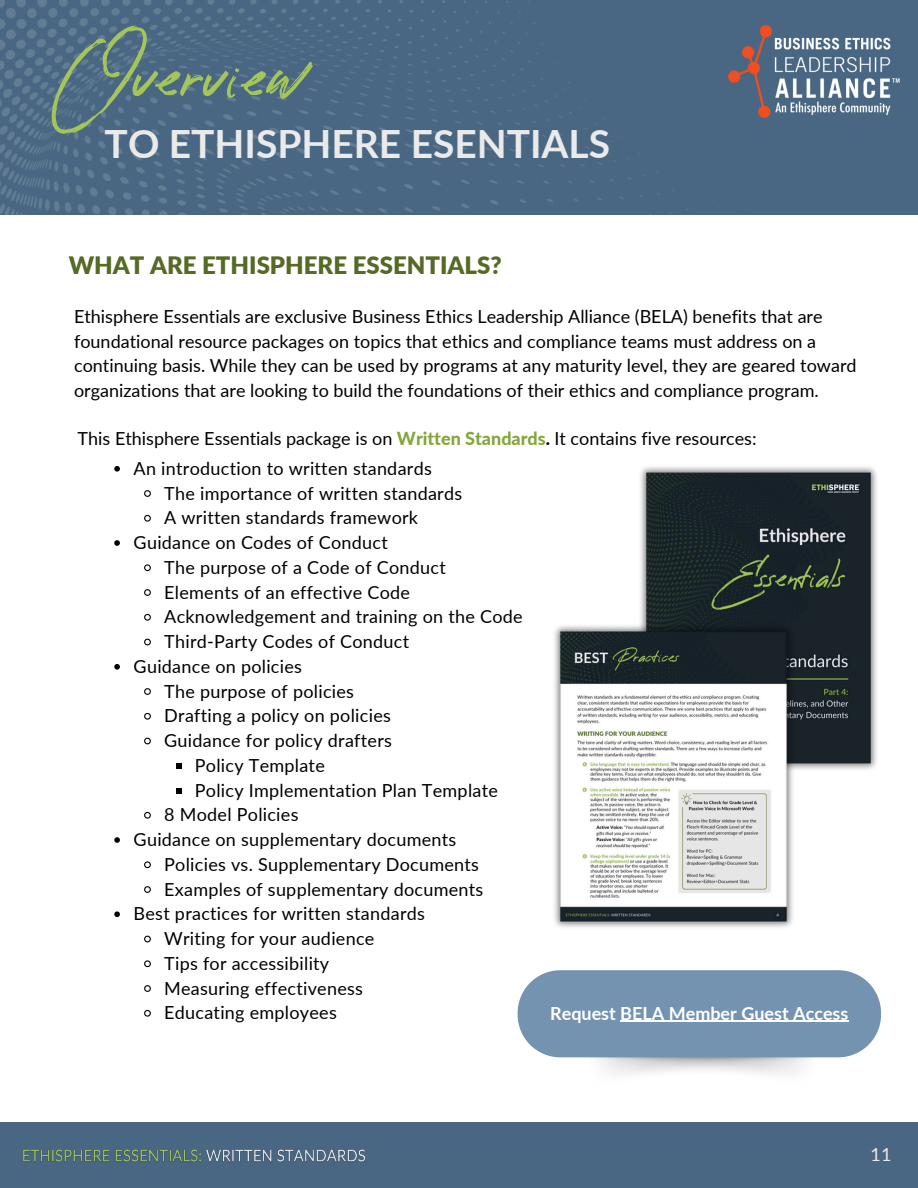
<style>
.page{position:relative;width:918px;height:1188px;background:#fff}
.page>*{position:absolute;margin:0;border:0;box-sizing:border-box;transform-origin:0 0}
.t1{font:55.5px "Reey";color:#a3c559}
.t2{font:700 38.85px "Lato";color:#eaeaea}
.t3{font:900 24px "Lato";color:#546a25}
.t4{font:18px/24.8px "Lato";letter-spacing:.015em;color:#000}
.t5{font:700 18px "Lato";color:#fff}
.t6{font:18px "Lato";color:#eaeaea}
.s1{font-weight:800;color:#84a63a}
.s2{font-weight:800}
</style>
<div class="page">
<img style="left:640px;top:466px;width:237px;height:304px">
<img style="left:554px;top:617px;width:242px;height:311px">
<div style="left:0;top:0;width:918px;height:214px;background:#496782"></div>
<img style="left:0;top:0;width:769px;height:214px">
<div style="left:0;top:1123px;width:918px;height:65px;background:#496782"></div>
<img style="left:728px;top:26px;width:171px;height:92px">
<svg style="left:114px;top:466px;width:6px;height:6px"></svg>
<svg style="left:144px;top:490px;width:7px;height:7px"></svg>
<svg style="left:144px;top:514px;width:7px;height:8px"></svg>
<svg style="left:114px;top:540px;width:6px;height:6px"></svg>
<svg style="left:144px;top:564px;width:7px;height:8px"></svg>
<svg style="left:144px;top:589px;width:7px;height:7px"></svg>
<svg style="left:144px;top:613px;width:7px;height:8px"></svg>
<svg style="left:144px;top:638px;width:7px;height:8px"></svg>
<svg style="left:114px;top:664px;width:6px;height:6px"></svg>
<svg style="left:144px;top:688px;width:7px;height:7px"></svg>
<svg style="left:144px;top:712px;width:7px;height:8px"></svg>
<svg style="left:144px;top:737px;width:7px;height:8px"></svg>
<svg style="left:176px;top:763px;width:6px;height:6px"></svg>
<svg style="left:176px;top:788px;width:6px;height:5px"></svg>
<svg style="left:144px;top:811px;width:7px;height:8px"></svg>
<svg style="left:114px;top:837px;width:6px;height:6px"></svg>
<svg style="left:144px;top:861px;width:7px;height:8px"></svg>
<svg style="left:144px;top:886px;width:7px;height:7px"></svg>
<svg style="left:114px;top:911px;width:6px;height:6px"></svg>
<svg style="left:144px;top:935px;width:7px;height:8px"></svg>
<svg style="left:144px;top:960px;width:7px;height:8px"></svg>
<svg style="left:144px;top:985px;width:7px;height:7px"></svg>
<svg style="left:144px;top:1009px;width:7px;height:8px"></svg>
<div style="left:518px;top:970px;width:363px;height:87px;background:#7393b0"></div>
<hr style="left:620px;top:1021px;width:228px;height:1px;background:#fff">
<img style="left:23px;top:1149px;width:342px;height:13px">
<h4 class="t1" style="left:53px;top:43px;width:254px">Overview</h4>
<p class="t2" style="left:105px;top:120px;width:507px">TO ETHISPHERE ESENTIALS</p>
<p class="t3" style="left:69px;top:251px;width:435px">WHAT ARE ETHISPHERE ESSENTIALS?</p>
<p class="t4" style="left:74px;top:304px;width:784px">Ethisphere Essentials are exclusive Business Ethics Leadership Alliance (BELA) benefits that are foundational resource packages on topics that ethics and compliance teams must address on a continuing basis. While they can be used by programs at any maturity level, they are geared toward organizations that are looking to build the foundations of their ethics and compliance program.</p>
<p class="t4" style="left:78px;top:426px;width:680px">This Ethisphere Essentials package is on <span class="s1">Written Standards</span><span class="s2">.</span> It contains five resources:</p>
<h2 class="t4" style="left:134px;top:456px;width:300px">An introduction to written standards</h2>
<h3 class="t4" style="left:164px;top:480px;width:299px">The importance of written standards</h3>
<h5 class="t4" style="left:164px;top:505px;width:255px">A written standards framework</h5>
<h5 class="t4" style="left:134px;top:530px;width:256px">Guidance on Codes of Conduct</h5>
<p class="t4" style="left:164px;top:555px;width:283px">The purpose of a Code of Conduct</p>
<p class="t4" style="left:164px;top:579px;width:247px">Elements of an effective Code</p>
<p class="t4" style="left:164px;top:604px;width:360px">Acknowledgement and training on the Code</p>
<p class="t4" style="left:164px;top:629px;width:247px">Third-Party Codes of Conduct</p>
<p class="t4" style="left:134px;top:654px;width:170px">Guidance on policies</p>
<p class="t4" style="left:164px;top:678px;width:191px">The purpose of policies</p>
<p class="t4" style="left:164px;top:703px;width:228px">Drafting a policy on policies</p>
<p class="t4" style="left:164px;top:728px;width:229px">Guidance for policy drafters</p>
<p class="t4" style="left:195px;top:753px;width:132px">Policy Template</p>
<p class="t4" style="left:195px;top:777px;width:305px">Policy Implementation Plan Template</p>
<p class="t4" style="left:164px;top:802px;width:136px">8 Model Policies</p>
<p class="t4" style="left:134px;top:827px;width:324px">Guidance on supplementary documents</p>
<p class="t4" style="left:164px;top:852px;width:316px">Policies vs. Supplementary Documents</p>
<p class="t4" style="left:164px;top:876px;width:321px">Examples of supplementary documents</p>
<p class="t4" style="left:134px;top:901px;width:293px">Best practices for written standards</p>
<p class="t4" style="left:164px;top:926px;width:212px">Writing for your audience</p>
<p class="t4" style="left:164px;top:951px;width:167px">Tips for accessibility</p>
<p class="t4" style="left:164px;top:975px;width:200px">Measuring effectiveness</p>
<p class="t4" style="left:164px;top:1000px;width:174px">Educating employees</p>
<p class="t5" style="left:550px;top:1002px;width:300px">Request BELA Member Guest Access</p>
<p class="t6" style="left:871px;top:1143px;width:22px">11</p>
</div>
